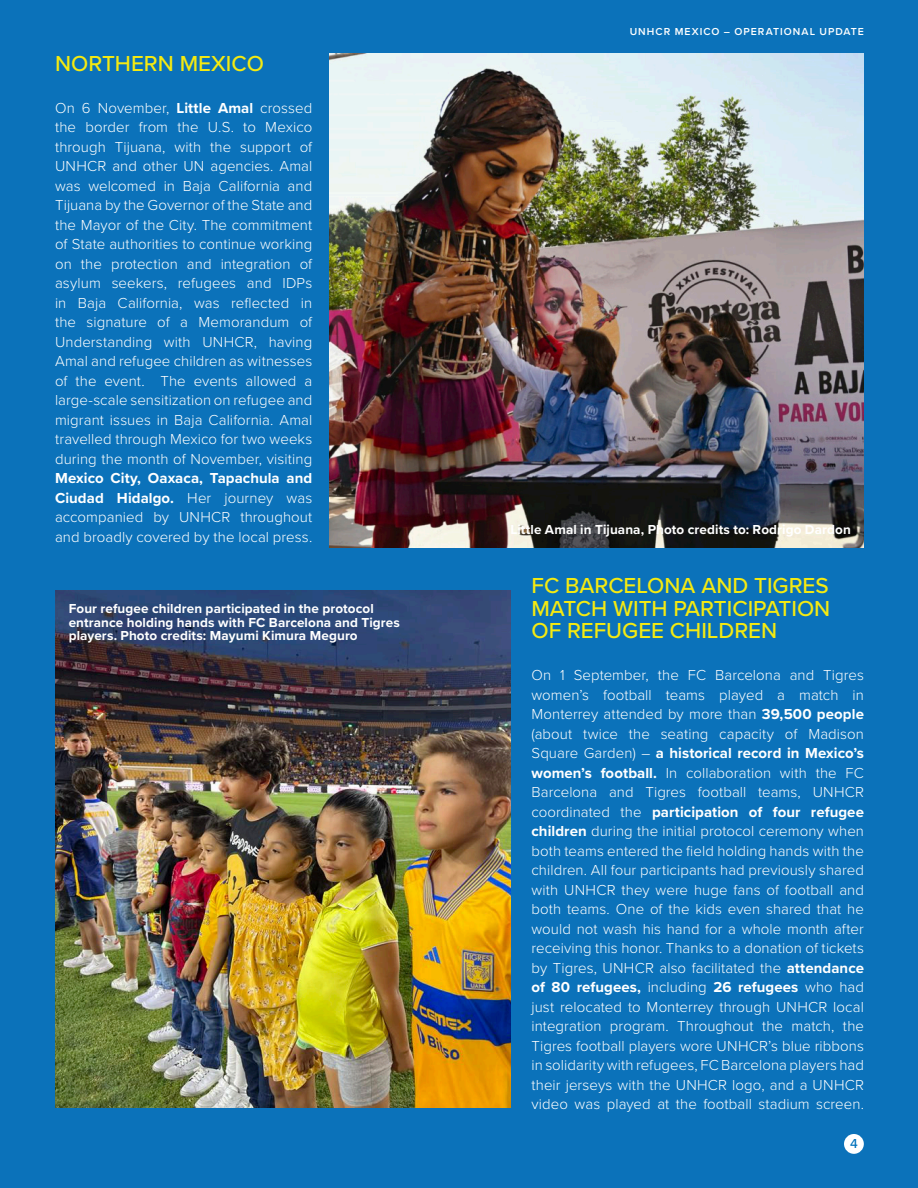
<style>
.page{position:relative;width:918px;height:1188px;background:#0b72ba}
.page>*{position:absolute;margin:0;border:0;box-sizing:border-box;transform-origin:0 0}
.titulos{font:500 22.5px/22.5px "Proxima Nova";color:#f5ea11;text-align:justify}
.t1{font:300 15px/19.5px "Proxima Nova";letter-spacing:.005em;color:#fff;text-align:justify}
.CAPTIOSN{font:700 13.5px/13.5px "Proxima Nova";letter-spacing:.005em;color:#fff}
.t2{font:500 13.5px "Proxima Nova";color:#0072bc}
.t3{font:600 10.5px "Proxima Nova";letter-spacing:.1em;color:#fff}
.s1{font-weight:700}
</style>
<div class="page">
<div style="left:844px;top:1134px;width:20px;height:20px;background:#fff;border-radius:50%"></div>
<img style="left:55px;top:590px;width:455px;height:518px">
<img style="left:330px;top:54px;width:534px;height:494px">
<p class="titulos" style="left:55px;top:51px;width:210px">NORTHERN MEXICO</p>
<p class="t1" style="left:55px;top:97px;width:259px">On 6 November, <span class="s1">Little Amal</span> crossed the border from the U.S. to Mexico through Tijuana, with the support of UNHCR and other UN agencies. Amal was welcomed in Baja California and Tijuana by the Governor of the State and the Mayor of the City. The commitment of State authorities to continue working on the protection and integration of asylum seekers, refugees and IDPs in Baja California, was reflected in the signature of a Memorandum of Understanding with UNHCR, having Amal and refugee children as witnesses of the event. The events allowed a large-scale sensitization on refugee and migrant issues in Baja California. Amal travelled through Mexico for two weeks during the month of November, visiting <span class="s1">Mexico City, Oaxaca, Tapachula and Ciudad Hidalgo.</span> Her journey was accompanied by UNHCR throughout and broadly covered by the local press.</p>
<p class="CAPTIOSN" style="left:69px;top:602px;width:333px">Four refugee children participated in the protocol entrance holding hands with FC Barcelona and Tigres players. Photo credits: Mayumi Kimura Meguro</p>
<p class="t3" style="left:630px;top:24px;width:236px">UNHCR MEXICO – OPERATIONAL UPDATE</p>
<p class="CAPTIOSN" style="left:510px;top:523px;width:342px">Little Amal in Tijuana, Photo credits to: Rodrigo Dardon</p>
<p class="titulos" style="left:531px;top:573px;width:300px">FC BARCELONA AND TIGRES MATCH WITH PARTICIPATION OF REFUGEE CHILDREN</p>
<p class="t1" style="left:531px;top:664px;width:334px">On 1 September, the FC Barcelona and Tigres women’s football teams played a match in Monterrey attended by more than <span class="s1">39,500 people </span>(about twice the seating capacity of Madison Square Garden) – <span class="s1">a historical record in Mexico’s women’s football.</span> In collaboration with the FC Barcelona and Tigres football teams, UNHCR coordinated the <span class="s1">participation of four refugee children</span> during the initial protocol ceremony when both teams entered the field holding hands with the children. All four participants had previously shared with UNHCR they were huge fans of football and both teams. One of the kids even shared that he would not wash his hand for a whole month after receiving this honor. Thanks to a donation of tickets by Tigres, UNHCR also facilitated the <span class="s1">attendance of 80 refugees,</span> including <span class="s1">26 refugees</span> who had just relocated to Monterrey through UNHCR local integration program. Throughout the match, the Tigres football players wore UNHCR’s blue ribbons in solidarity with refugees, FC Barcelona players had their jerseys with the UNHCR logo, and a UNHCR video was played at the football stadium screen.</p>
<p class="t2" style="left:850px;top:1134px;width:9px">4</p>
</div>
